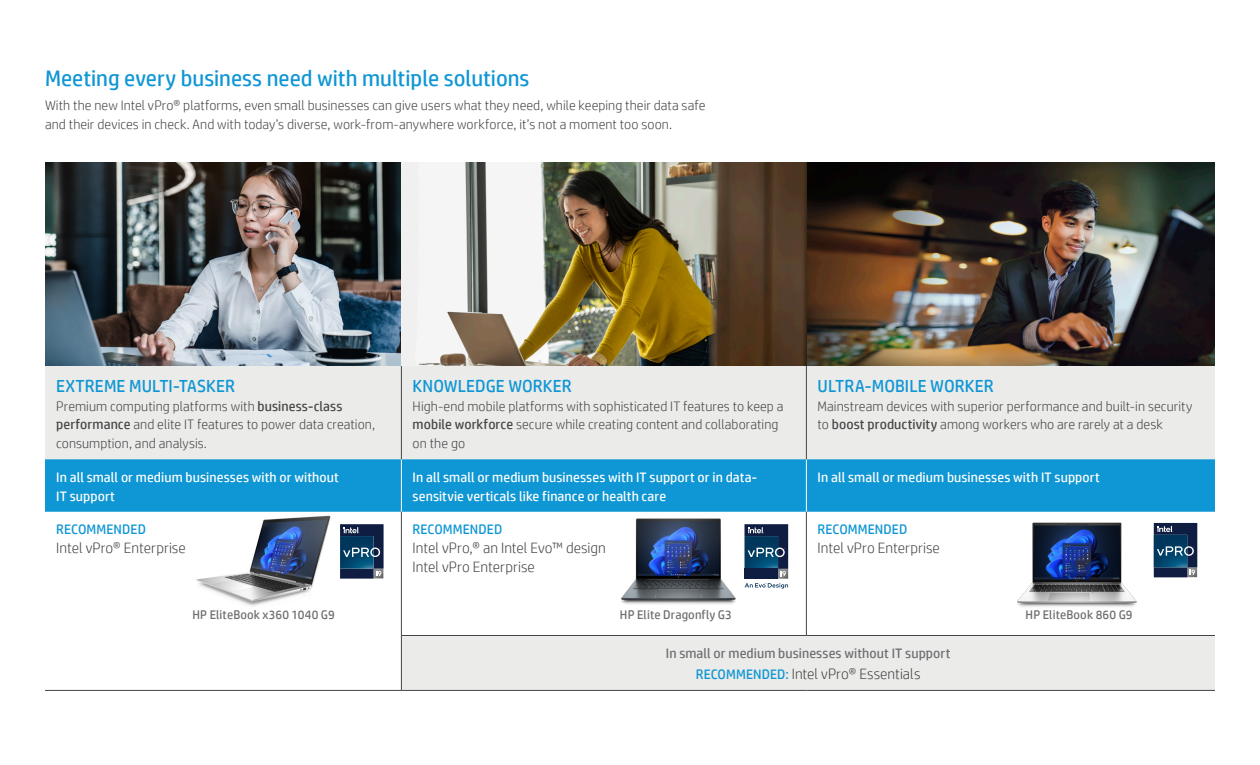
<style>
.page{position:relative;width:1260px;height:765px;background:#fff}
.page>*{position:absolute;margin:0;border:0;box-sizing:border-box;transform-origin:0 0}
.t1{font:22.5px "HP Simplified";color:#0f96d4}
.t2{font:17.5px "HP Simplified";letter-spacing:.005em;color:#0f96d4}
.t3{font:300 15px/18.8px "HP Simplified";color:#444545}
.t4{font:300 13.75px/18.8px "HP Simplified";letter-spacing:.005em;color:#444545}
.t5{font:13.75px/18.8px "HP Simplified";letter-spacing:.005em;color:#fff}
.t6{font:13.75px "HP Simplified";letter-spacing:.005em;color:#6d6e70}
.t7{font:13.75px "HP Simplified";letter-spacing:.005em;color:#0f96d4}
.t8{font:12.5px "HP Simplified";letter-spacing:.01em;color:#6d6e70}
.s1{font-weight:400}
.s2{font-weight:400;font-size:13.75px;color:#0f96d4}
</style>
<div class="page">
<svg style="left:45px;top:365px;width:1170px;height:325px;fill:#ebebea"></svg>
<div style="left:45px;top:459px;width:1170px;height:53px;background:#0f96d4"></div>
<hr style="left:401px;top:459px;width:1px;height:53px;background:#fff">
<hr style="left:806px;top:459px;width:1px;height:53px;background:#fff">
<hr style="left:401px;top:364px;width:1px;height:95px;background:#444545">
<hr style="left:806px;top:364px;width:1px;height:95px;background:#444545">
<hr style="left:806px;top:364px;width:409px;height:1px;background:#444545">
<hr style="left:401px;top:512px;width:1px;height:123px;background:#444545">
<hr style="left:806px;top:512px;width:1px;height:123px;background:#444545">
<hr style="left:45px;top:690px;width:356px;height:1px;background:#444545">
<hr style="left:401px;top:636px;width:1px;height:54px;background:#444545">
<hr style="left:401px;top:635px;width:405px;height:1px;background:#444545">
<hr style="left:401px;top:690px;width:405px;height:1px;background:#444545">
<hr style="left:806px;top:690px;width:409px;height:1px;background:#444545">
<hr style="left:806px;top:635px;width:409px;height:1px;background:#444545">
<img style="left:612px;top:513px;width:133px;height:99px">
<svg style="left:340px;top:524px;width:44px;height:55px;background:#274768"></svg>
<svg style="left:745px;top:524px;width:43px;height:65px;background:#3e5a77"></svg>
<img style="left:1009px;top:514px;width:135px;height:99px">
<img style="left:191px;top:514px;width:143px;height:99px">
<svg style="left:1154px;top:523px;width:43px;height:54px;background:#224465"></svg>
<img style="left:45px;top:163px;width:763px;height:202px">
<img style="left:808px;top:163px;width:406px;height:202px">
<h1 class="t1" style="left:45px;top:63px;width:486px">Meeting every business need with multiple solutions</h1>
<p class="t4" style="left:45px;top:96px;width:662px">With the new Intel vPro® platforms, even small businesses can give users what they need, while keeping their data safe and their devices in check. And with today’s diverse, work-from-anywhere workforce, it’s not a moment too soon.</p>
<p class="t2" style="left:56px;top:374px;width:180px">EXTREME MULTI-TASKER</p>
<p class="t4" style="left:56px;top:396px;width:320px">Premium computing platforms with <span class="s1">business-class performance</span> and elite IT features to power data creation, consumption, and analysis.</p>
<p class="t2" style="left:413px;top:374px;width:161px">KNOWLEDGE WORKER</p>
<p class="t4" style="left:413px;top:396px;width:372px">High-end mobile platforms with sophisticated IT features to keep a <span class="s1">mobile workforce</span> secure while creating content and collaborating on the go</p>
<p class="t2" style="left:818px;top:374px;width:178px">ULTRA-MOBILE WORKER</p>
<p class="t4" style="left:818px;top:396px;width:376px">Mainstream devices with superior performance and built-in security to <span class="s1">boost productivity</span> among workers who are rarely at a desk</p>
<p class="t5" style="left:56px;top:467px;width:284px">In all small or medium businesses with or without<br>IT support</p>
<p class="t5" style="left:413px;top:467px;width:346px">In all small or medium businesses with IT support or in data&shy;sensitvie verticals like finance or health care</p>
<p class="t5" style="left:818px;top:467px;width:284px">In all small or medium businesses with IT support</p>
<p class="t7" style="left:56px;top:520px;width:91px">RECOMMENDED</p>
<p class="t3" style="left:56px;top:538px;width:131px">Intel vPro® Enterprise</p>
<p class="t7" style="left:413px;top:520px;width:91px">RECOMMENDED</p>
<p class="t3" style="left:413px;top:538px;width:195px">Intel vPro,® an Intel Evo™ design<br>Intel vPro Enterprise</p>
<p class="t7" style="left:818px;top:520px;width:91px">RECOMMENDED</p>
<p class="t3" style="left:818px;top:538px;width:124px">Intel vPro Enterprise</p>
<p class="t8" style="left:192px;top:607px;width:144px">HP EliteBook x360 1040 G9</p>
<p class="t8" style="left:620px;top:607px;width:113px">HP Elite Dragonfly G3</p>
<p class="t8" style="left:1026px;top:607px;width:108px">HP EliteBook 860 G9</p>
<p class="t6" style="left:666px;top:644px;width:286px">In small or medium businesses without IT support</p>
<p class="t3" style="left:696px;top:664px;width:226px"><span class="s2">RECOMMENDED:</span> Intel vPro® Essentials</p>
</div>
